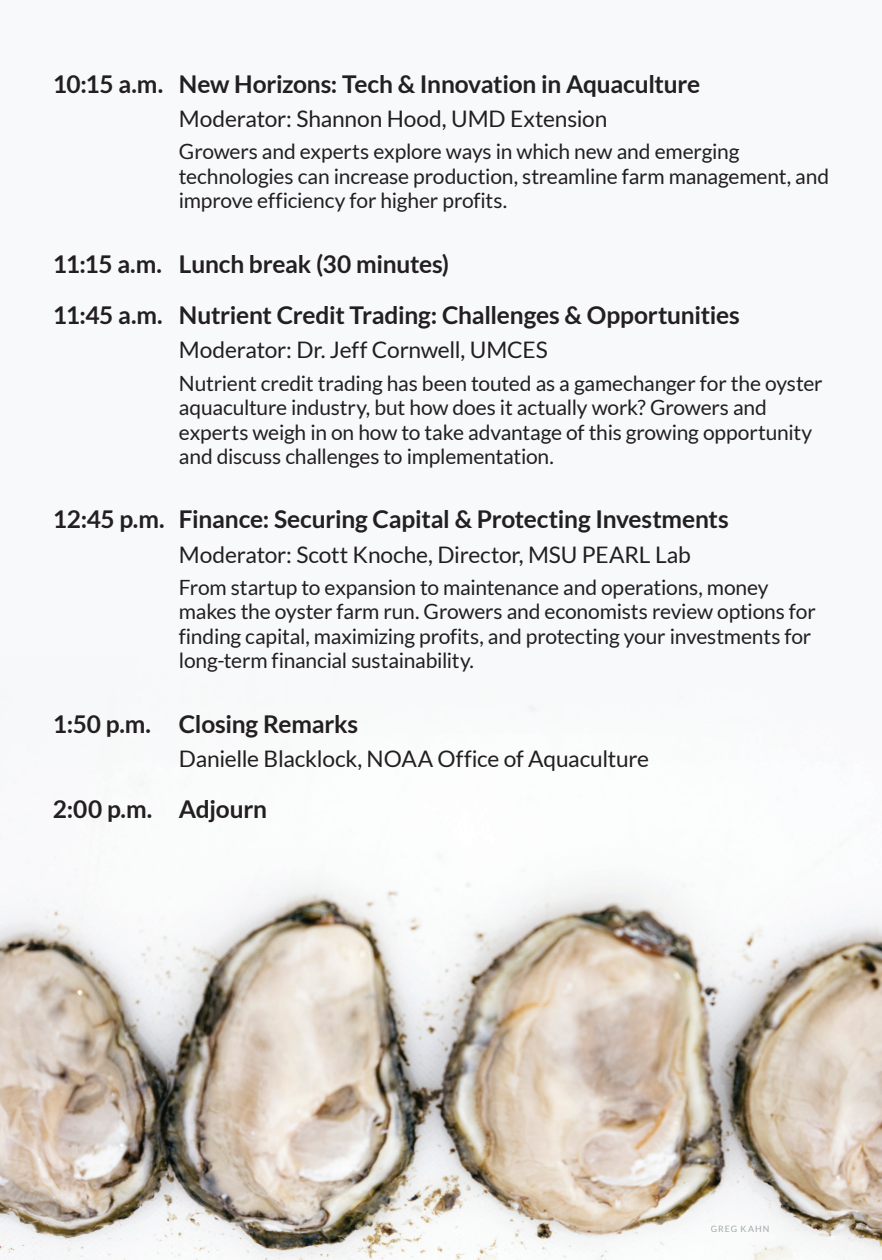
<style>
.page{position:relative;width:882px;height:1260px;background:#f7f9fa}
.page>*{position:absolute;margin:0;border:0;box-sizing:border-box;transform-origin:0 0}
.t1{font:700 24.5px/51.6px "Lato";letter-spacing:-.01em;color:#231f20}
.t2{font:22.75px "Lato";letter-spacing:-.01em;color:#231f20}
.t3{font:21px/24.5px "Lato";letter-spacing:-.01em;color:#231f20}
.t4{font:8.75px "Lato";letter-spacing:.125em;color:#7b8685}
</style>
<div class="page">
<img style="left:0;top:707px;width:882px;height:553px">
<p class="t1" style="left:53px;top:58px;width:649px">10:15 a.m. New Horizons: Tech &amp; Innovation in Aquaculture</p>
<p class="t2" style="left:179px;top:106px;width:430px">Moderator: Shannon Hood, UMD Extension</p>
<p class="t3" style="left:179px;top:139px;width:652px">Growers and experts explore ways in which new and emerging technologies can increase production, streamline farm management, and improve efficiency for higher profits.</p>
<p class="t1" style="left:53px;top:237px;width:688px">11:15 a.m. Lunch break (30 minutes)<br>11:45 a.m. Nutrient Credit Trading: Challenges &amp; Opportunities</p>
<p class="t2" style="left:179px;top:337px;width:370px">Moderator: Dr. Jeff Cornwell, UMCES</p>
<p class="t3" style="left:179px;top:371px;width:645px">Nutrient credit trading has been touted as a gamechanger for the oyster aquaculture industry, but how does it actually work? Growers and experts weigh in on how to take advantage of this growing opportunity and discuss challenges to implementation.</p>
<p class="t1" style="left:53px;top:493px;width:678px">12:45 p.m. Finance: Securing Capital &amp; Protecting Investments</p>
<p class="t2" style="left:179px;top:542px;width:513px">Moderator: Scott Knoche, Director, MSU PEARL Lab</p>
<p class="t3" style="left:179px;top:575px;width:638px">From startup to expansion to maintenance and operations, money makes the oyster farm run. Growers and economists review options for finding capital, maximizing profits, and protecting your investments for long-term financial sustainability.</p>
<p class="t1" style="left:53px;top:698px;width:307px">1:50 p.m. Closing Remarks</p>
<p class="t2" style="left:179px;top:746px;width:472px">Danielle Blacklock, NOAA Office of Aquaculture</p>
<p class="t1" style="left:53px;top:783px;width:216px">2:00 p.m. Adjourn</p>
<p class="t4" style="left:711px;top:1224px;width:60px">GREG KAHN</p>
</div>
